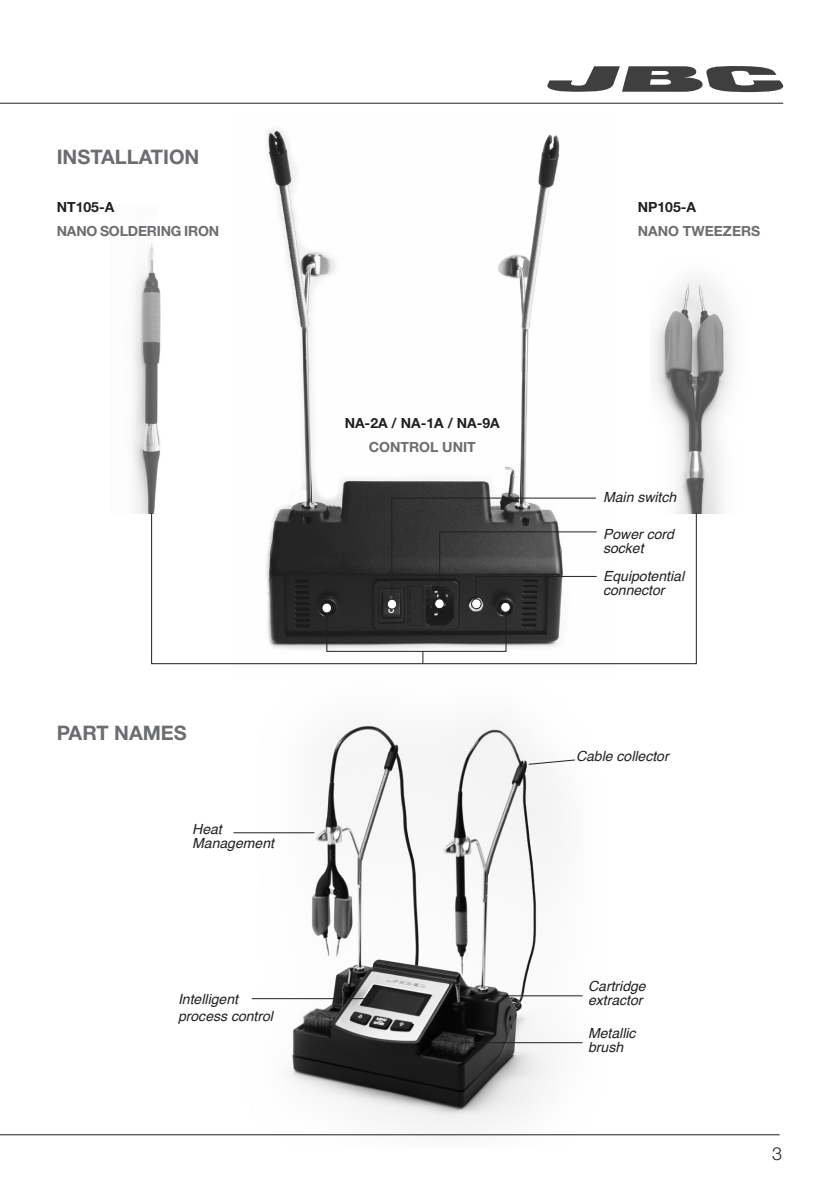
<style>
.page{position:relative;width:840px;height:1191px;background:#fff}
.page>*{position:absolute;margin:0;border:0;box-sizing:border-box;transform-origin:0 0}
.t1{font:700 20px "Helvetica Neue";color:#6c6d70}
.t2{font:300 18px "Helvetica Neue";color:#231f20}
.t3{font:italic 14px/14px "Helvetica";color:#231f20}
.t4{font:700 14px "Helvetica Neue";color:#6c6d70}
.t5{font:700 14px "Helvetica Neue";color:#231f20}
</style>
<div class="page">
<svg style="left:547px;top:66px;width:237px;height:26px"></svg>
<img style="left:236px;top:725px;width:371px;height:411px">
<img style="left:232px;top:129px;width:381px;height:536px">
<img style="left:653px;top:278px;width:79px;height:235px">
<img style="left:133px;top:244px;width:28px;height:269px">
<div style="left:151px;top:512px;width:545px;height:152px;border:1px solid #231f20"></div>
<div style="left:387px;top:599px;width:9px;height:10px;background:#fff;border-radius:50%"></div>
<div style="left:386px;top:599px;width:11px;height:10px;border:1px solid #231f20;border-radius:50%"></div>
<div style="left:434px;top:599px;width:10px;height:9px;background:#fff;border-radius:50%"></div>
<div style="left:434px;top:598px;width:10px;height:11px;border:1px solid #231f20;border-radius:50%"></div>
<div style="left:326px;top:611px;width:180px;height:41px;border:1px solid #231f20"></div>
<div style="left:500px;top:602px;width:10px;height:10px;background:#fff;border-radius:50%"></div>
<div style="left:500px;top:602px;width:10px;height:10px;border:1px solid #231f20;border-radius:50%"></div>
<div style="left:322px;top:603px;width:9px;height:10px;background:#fff;border-radius:50%"></div>
<div style="left:321px;top:602px;width:11px;height:11px;border:1px solid #231f20;border-radius:50%"></div>
<svg style="left:422px;top:651px;width:1px;height:12px"></svg>
<div style="left:471px;top:599px;width:10px;height:10px;background:#fff;border-radius:50%"></div>
<div style="left:471px;top:598px;width:10px;height:11px;border:1px solid #231f20;border-radius:50%"></div>
<svg style="left:390px;top:497px;width:207px;height:103px"></svg>
<hr style="left:0;top:1134px;width:779px;height:1px;background:#231f20">
<hr style="left:0;top:103px;width:782px;height:1px;background:#231f20">
<svg style="left:527px;top:759px;width:48px;height:6px"></svg>
<hr style="left:233px;top:832px;width:81px;height:1px;background:#231f20">
<hr style="left:459px;top:995px;width:123px;height:1px;background:#231f20">
<hr style="left:459px;top:1042px;width:123px;height:1px;background:#231f20">
<hr style="left:252px;top:998px;width:122px;height:1px;background:#231f20">
<p class="t1" style="left:57px;top:145px;width:144px">INSTALLATION</p>
<p class="t5" style="left:57px;top:198px;width:59px">NT105-A</p>
<p class="t4" style="left:57px;top:222px;width:164px">NANO SOLDERING IRON</p>
<p class="t5" style="left:344px;top:414px;width:157px">NA-2A / NA-1A / NA-9A</p>
<p class="t4" style="left:368px;top:438px;width:108px">CONTROL UNIT</p>
<p class="t1" style="left:57px;top:721px;width:132px">PART NAMES</p>
<p class="t3" style="left:192px;top:822px;width:31px">Heat</p>
<p class="t3" style="left:192px;top:836px;width:83px">Management</p>
<p class="t3" style="left:178px;top:992px;width:61px">Intelligent</p>
<p class="t3" style="left:178px;top:1009px;width:96px">process control</p>
<p class="t5" style="left:637px;top:198px;width:60px">NP105-A</p>
<p class="t4" style="left:637px;top:222px;width:124px">NANO TWEEZERS</p>
<p class="t3" style="left:602px;top:490px;width:75px">Main switch</p>
<p class="t3" style="left:602px;top:527px;width:72px">Power cord</p>
<p class="t3" style="left:602px;top:541px;width:42px">socket</p>
<p class="t3" style="left:602px;top:569px;width:82px">Equipotential connector</p>
<p class="t3" style="left:575px;top:749px;width:94px">Cable collector</p>
<p class="t3" style="left:587px;top:979px;width:59px">Cartridge extractor</p>
<p class="t3" style="left:587px;top:1026px;width:49px">Metallic</p>
<p class="t3" style="left:587px;top:1040px;width:37px">brush</p>
<p class="t2" style="left:771px;top:1142px;width:12px">3</p>
</div>
